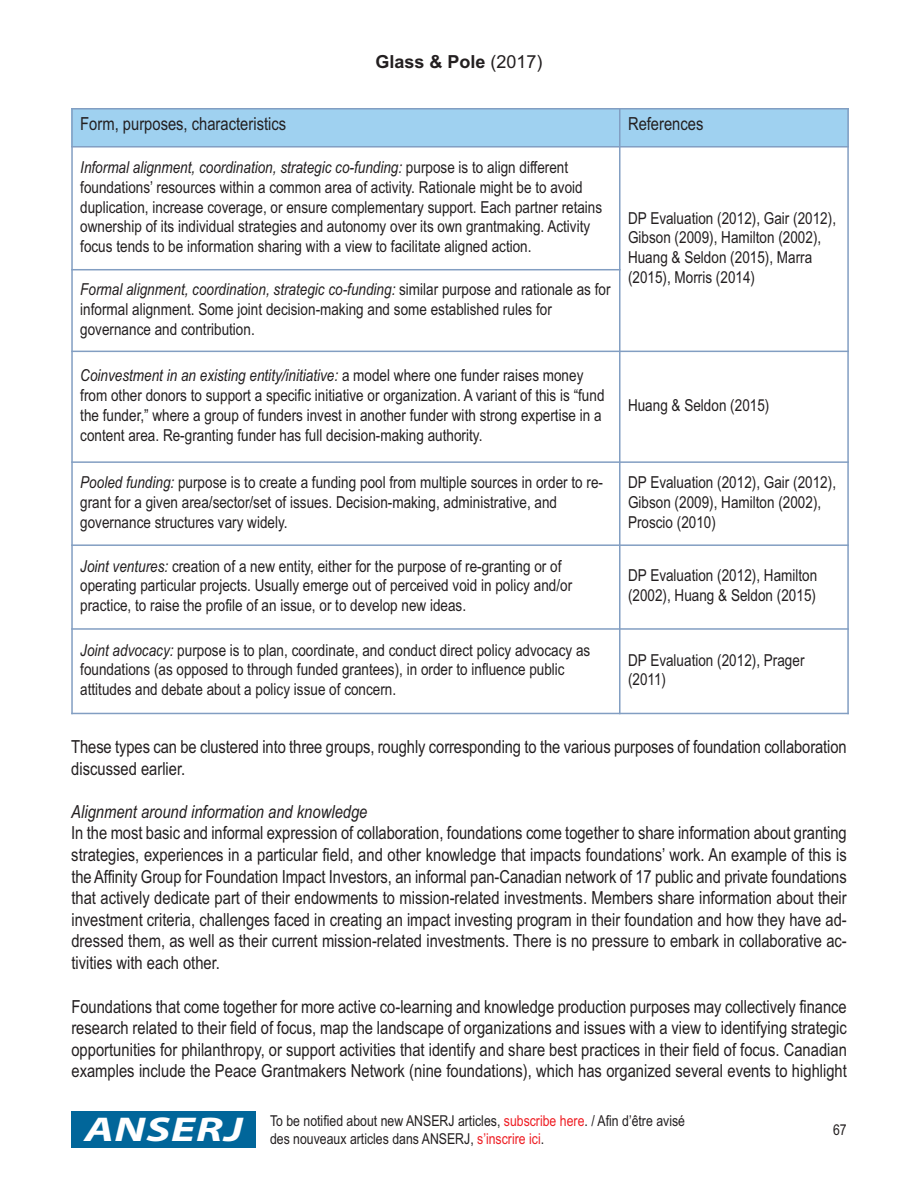
<style>
.page{position:relative;width:918px;height:1188px;background:#fff}
.page>*{position:absolute;margin:0;border:0;box-sizing:border-box;transform-origin:0 0}
.t1{font:italic 700 semi-expanded 34.5px "Myriad Pro";letter-spacing:.02em;color:#fff;scale:1.25 1}
.t2{font:18px/21.6px "Arial Narrow";color:#231f20;text-align:justify}
.t3{font:italic 18px "Arial Narrow";color:#231f20}
.t4{font:700 18px "Arial";color:#231f20}
.t5{font:16.5px/19.8px "Arial Narrow";color:#231f20}
.t6{font:15px/18px "Arial Narrow";color:#231f20}
.s1{font-weight:400}
.s2{font-style:italic}
.s3{color:#ee1d23}
</style>
<div class="page">
<div style="left:71px;top:1111px;width:185px;height:37px;background:#01669a"></div>
<div style="left:71px;top:108px;width:549px;height:39px;background:#9fd1f0"></div>
<div style="left:620px;top:108px;width:229px;height:39px;background:#9fd1f0"></div>
<hr style="left:71px;top:108px;width:2px;height:606px;background:#829ec2">
<hr style="left:619px;top:108px;width:2px;height:606px;background:#829ec2">
<hr style="left:847px;top:108px;width:2px;height:606px;background:#829ec2">
<hr style="left:71px;top:108px;width:778px;height:2px;background:#829ec2">
<hr style="left:71px;top:146px;width:778px;height:2px;background:#829ec2">
<hr style="left:71px;top:269px;width:550px;height:1px;background:#829ec2">
<hr style="left:71px;top:351px;width:778px;height:1px;background:#829ec2">
<hr style="left:71px;top:461px;width:778px;height:2px;background:#829ec2">
<hr style="left:71px;top:544px;width:778px;height:2px;background:#829ec2">
<hr style="left:71px;top:628px;width:778px;height:2px;background:#829ec2">
<hr style="left:71px;top:713px;width:778px;height:1px;background:#829ec2">
<p class="t4" style="left:375px;top:51px;width:169px">Glass &amp; Pole <span class="s1">(2017)</span></p>
<p class="t2" style="left:80px;top:113px;width:207px">Form, purposes, characteristics</p>
<p class="t2" style="left:628px;top:113px;width:77px">References</p>
<p class="t5" style="left:80px;top:157px;width:524px"><span class="s2">Informal alignment, coordination, strategic co-funding:</span> purpose is to align different foundations’ resources within a common area of activity. Rationale might be to avoid duplication, increase coverage, or ensure complementary support. Each partner retains ownership of its individual strategies and autonomy over its own grantmaking. Activity focus tends to be information sharing with a view to facilitate aligned action.</p>
<p class="t5" style="left:628px;top:208px;width:210px">DP Evaluation (2012), Gair (2012),<br>Gibson (2009), Hamilton (2002),<br>Huang &amp; Seldon (2015), Marra (2015), Morris (2014)</p>
<p class="t5" style="left:80px;top:279px;width:532px"><span class="s2">Formal alignment, coordination, strategic co-funding:</span> similar purpose and rationale as for informal alignment. Some joint decision-making and some established rules for governance and contribution.</p>
<p class="t5" style="left:80px;top:366px;width:526px"><span class="s2">Coinvestment in an existing entity/initiative:</span> a model where one funder raises money from other donors to support a specific initiative or organization. A variant of this is “fund the funder,” where a group of funders invest in another funder with strong expertise in a content area. Re-granting funder has full decision-making authority.</p>
<p class="t5" style="left:628px;top:395px;width:143px">Huang &amp; Seldon (2015)</p>
<p class="t5" style="left:80px;top:473px;width:524px"><span class="s2">Pooled funding:</span> purpose is to create a funding pool from multiple sources in order to re&shy;grant for a given area/sector/set of issues. Decision-making, administrative, and governance structures vary widely.</p>
<p class="t5" style="left:628px;top:473px;width:210px">DP Evaluation (2012), Gair (2012),<br>Gibson (2009), Hamilton (2002),<br>Proscio (2010)</p>
<p class="t5" style="left:80px;top:556px;width:493px"><span class="s2">Joint ventures:</span> creation of a new entity, either for the purpose of re-granting or of operating particular projects. Usually emerge out of perceived void in policy and/or practice, to raise the profile of an issue, or to develop new ideas.</p>
<p class="t5" style="left:628px;top:566px;width:191px">DP Evaluation (2012), Hamilton (2002), Huang &amp; Seldon (2015)</p>
<p class="t5" style="left:80px;top:640px;width:512px"><span class="s2">Joint advocacy:</span> purpose is to plan, coordinate, and conduct direct policy advocacy as foundations (as opposed to through funded grantees), in order to influence public attitudes and debate about a policy issue of concern.</p>
<p class="t5" style="left:628px;top:650px;width:178px">DP Evaluation (2012), Prager (2011)</p>
<p class="t2" style="left:71px;top:736px;width:777px">These types can be clustered into three groups, roughly corresponding to the various purposes of foundation collaboration discussed earlier.</p>
<p class="t3" style="left:71px;top:801px;width:298px">Alignment around information and knowledge</p>
<p class="t2" style="left:71px;top:822px;width:777px">In the most basic and informal expression of collaboration, foundations come together to share information about granting strategies, experiences in a particular field, and other knowledge that impacts foundations’ work. An example of this is the Affinity Group for Foundation Impact Investors, an informal pan-Canadian network of 17 public and private foundations that actively dedicate part of their endowments to mission-related investments. Members share information about their investment criteria, challenges faced in creating an impact investing program in their foundation and how they have ad&shy;dressed them, as well as their current mission-related investments. There is no pressure to embark in collaborative ac&shy;tivities with each other.</p>
<p class="t2" style="left:71px;top:996px;width:777px">Foundations that come together for more active co-learning and knowledge production purposes may collectively finance research related to their field of focus, map the landscape of organizations and issues with a view to identifying strategic opportunities for philanthropy, or support activities that identify and share best practices in their field of focus. Canadian examples include the Peace Grantmakers Network (nine foundations), which has organized several events to highlight</p>
<h1 class="t1" style="left:84px;top:1116px;width:128px">ANSERJ</h1>
<p class="t6" style="left:270px;top:1111px;width:417px">To be notified about new ANSERJ articles, <span class="s3">subscribe here</span>. / Afin d’être avisé des nouveaux articles dans ANSERJ, <span class="s3">s’inscrire ici</span>.</p>
<p class="t6" style="left:833px;top:1121px;width:15px">67</p>
</div>
